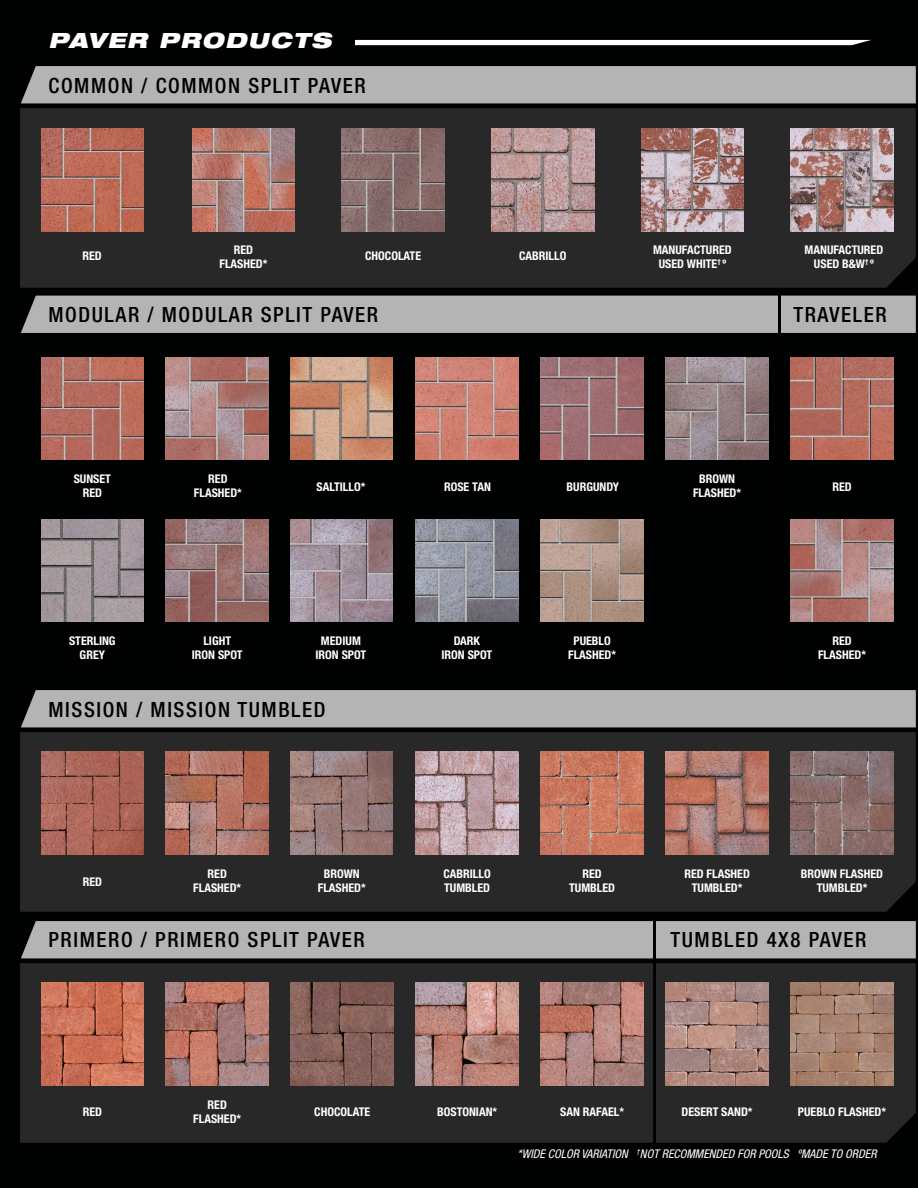
<style>
.page{position:relative;width:918px;height:1188px;background:#000101}
.page>*{position:absolute;margin:0;border:0;box-sizing:border-box;transform-origin:0 0}
.t1{font:500 condensed 21px "Helvetica Neue LT Std";letter-spacing:.075em;color:#000}
.t2{font:italic 900 expanded 21px "Helvetica Neue LT Std";letter-spacing:.075em;color:#fff}
.t3{font:700 condensed 12px/14.2px "Helvetica Neue LT Std";color:#fff;text-align:center}
.t4{font:italic condensed 12px "Helvetica Neue LT Std";color:#fff}
</style>
<div class="page">
<div style="left:355px;top:40px;width:516px;height:5px;background:#fff"></div>
<div style="left:21px;top:66px;width:895px;height:37px;background:#b4b4b4"></div>
<div style="left:21px;top:921px;width:895px;height:37px;background:#b4b4b4"></div>
<div style="left:20px;top:108px;width:896px;height:180px;background:#292829"></div>
<img style="left:41px;top:129px;width:103px;height:102px">
<img style="left:192px;top:129px;width:103px;height:102px">
<img style="left:342px;top:129px;width:102px;height:102px">
<img style="left:491px;top:129px;width:103px;height:102px">
<img style="left:791px;top:129px;width:102px;height:102px">
<img style="left:641px;top:129px;width:103px;height:102px">
<div style="left:20px;top:963px;width:896px;height:180px;background:#292829"></div>
<div style="left:21px;top:296px;width:895px;height:37px;background:#b4b4b4"></div>
<img style="left:41px;top:519px;width:103px;height:103px">
<img style="left:166px;top:519px;width:103px;height:103px">
<img style="left:290px;top:519px;width:103px;height:103px">
<img style="left:416px;top:519px;width:103px;height:103px">
<div style="left:21px;top:690px;width:895px;height:37px;background:#b4b4b4"></div>
<div style="left:20px;top:732px;width:896px;height:180px;background:#292829"></div>
<img style="left:41px;top:752px;width:103px;height:103px">
<img style="left:166px;top:752px;width:103px;height:103px">
<img style="left:290px;top:752px;width:103px;height:103px">
<img style="left:416px;top:752px;width:103px;height:103px">
<img style="left:791px;top:752px;width:102px;height:103px">
<img style="left:666px;top:752px;width:102px;height:103px">
<img style="left:541px;top:752px;width:102px;height:103px">
<img style="left:41px;top:983px;width:103px;height:102px">
<img style="left:541px;top:983px;width:102px;height:102px">
<img style="left:416px;top:983px;width:103px;height:102px">
<img style="left:291px;top:983px;width:103px;height:102px">
<img style="left:166px;top:983px;width:103px;height:102px">
<img style="left:666px;top:983px;width:102px;height:102px">
<img style="left:791px;top:983px;width:102px;height:102px">
<img style="left:41px;top:357px;width:103px;height:103px">
<img style="left:166px;top:357px;width:103px;height:103px">
<img style="left:666px;top:357px;width:102px;height:103px">
<img style="left:416px;top:357px;width:103px;height:103px">
<img style="left:290px;top:357px;width:103px;height:103px">
<img style="left:541px;top:357px;width:102px;height:103px">
<img style="left:541px;top:519px;width:102px;height:103px">
<hr style="left:654px;top:918px;width:2px;height:227px;background:#000">
<hr style="left:778px;top:291px;width:2px;height:393px;background:#000">
<img style="left:791px;top:357px;width:102px;height:103px">
<img style="left:791px;top:519px;width:102px;height:103px">
<h1 class="t2" style="left:49px;top:26px;width:284px">PAVER PRODUCTS</h1>
<h1 class="t1" style="left:49px;top:73px;width:319px">COMMON / COMMON SPLIT PAVER</h1>
<p class="t3" style="left:365px;top:249px;width:58px">CHOCOLATE</p>
<p class="t3" style="left:805px;top:242px;width:80px">MANUFACTURED<br>USED B&amp;W<sup>†</sup> º</p>
<h1 class="t1" style="left:49px;top:302px;width:331px">MODULAR / MODULAR SPLIT PAVER</h1>
<p class="t3" style="left:219px;top:242px;width:50px">RED<br>FLASHED*</p>
<p class="t3" style="left:653px;top:242px;width:80px">MANUFACTURED<br>USED WHITE<sup>†</sup> º</p>
<p class="t3" style="left:519px;top:249px;width:49px">CABRILLO</p>
<p class="t3" style="left:82px;top:249px;width:21px">RED</p>
<h1 class="t1" style="left:793px;top:302px;width:95px">TRAVELER</h1>
<p class="t3" style="left:74px;top:472px;width:39px">SUNSET<br>RED</p>
<p class="t3" style="left:194px;top:472px;width:50px">RED<br>FLASHED*</p>
<p class="t3" style="left:317px;top:479px;width:50px">SALTILLO*</p>
<p class="t3" style="left:444px;top:479px;width:48px">ROSE TAN</p>
<p class="t3" style="left:567px;top:479px;width:54px">BURGUNDY</p>
<p class="t3" style="left:693px;top:472px;width:50px">BROWN<br>FLASHED*</p>
<p class="t3" style="left:832px;top:479px;width:21px">RED</p>
<p class="t3" style="left:69px;top:634px;width:48px">STERLING<br>GREY</p>
<p class="t3" style="left:192px;top:634px;width:52px">LIGHT<br>IRON SPOT</p>
<p class="t3" style="left:316px;top:634px;width:52px">MEDIUM<br>IRON SPOT</p>
<p class="t3" style="left:442px;top:634px;width:52px">DARK<br>IRON SPOT</p>
<p class="t3" style="left:568px;top:634px;width:50px">PUEBLO<br>FLASHED*</p>
<p class="t3" style="left:818px;top:634px;width:50px">RED<br>FLASHED*</p>
<h1 class="t1" style="left:49px;top:697px;width:278px">MISSION / MISSION TUMBLED</h1>
<p class="t3" style="left:193px;top:866px;width:50px">RED<br>FLASHED*</p>
<p class="t3" style="left:801px;top:866px;width:84px">BROWN FLASHED<br>TUMBLED*</p>
<p class="t3" style="left:318px;top:866px;width:50px">BROWN<br>FLASHED*</p>
<h1 class="t1" style="left:49px;top:927px;width:318px">PRIMERO / PRIMERO SPLIT PAVER</h1>
<h1 class="t1" style="left:670px;top:927px;width:197px">TUMBLED 4X8 PAVER</h1>
<p class="t3" style="left:569px;top:866px;width:47px">RED<br>TUMBLED</p>
<p class="t3" style="left:684px;top:866px;width:67px">RED FLASHED<br>TUMBLED*</p>
<p class="t3" style="left:444px;top:866px;width:49px;text-align:left">CABRILLO<br>TUMBLED</p>
<p class="t3" style="left:83px;top:874px;width:21px">RED</p>
<p class="t3" style="left:193px;top:1097px;width:50px">RED<br>FLASHED*</p>
<p class="t3" style="left:83px;top:1105px;width:21px">RED</p>
<p class="t3" style="left:314px;top:1105px;width:58px">CHOCOLATE</p>
<p class="t3" style="left:437px;top:1105px;width:62px">BOSTONIAN*</p>
<p class="t3" style="left:560px;top:1105px;width:65px">SAN RAFAEL*</p>
<p class="t3" style="left:682px;top:1105px;width:73px">DESERT SAND*</p>
<p class="t3" style="left:798px;top:1105px;width:90px">PUEBLO FLASHED*</p>
<p class="t4" style="left:518px;top:1147px;width:361px">*WIDE COLOR VARIATION <sup>†</sup>NOT RECOMMENDED FOR POOLS ºMADE TO ORDER</p>
</div>
